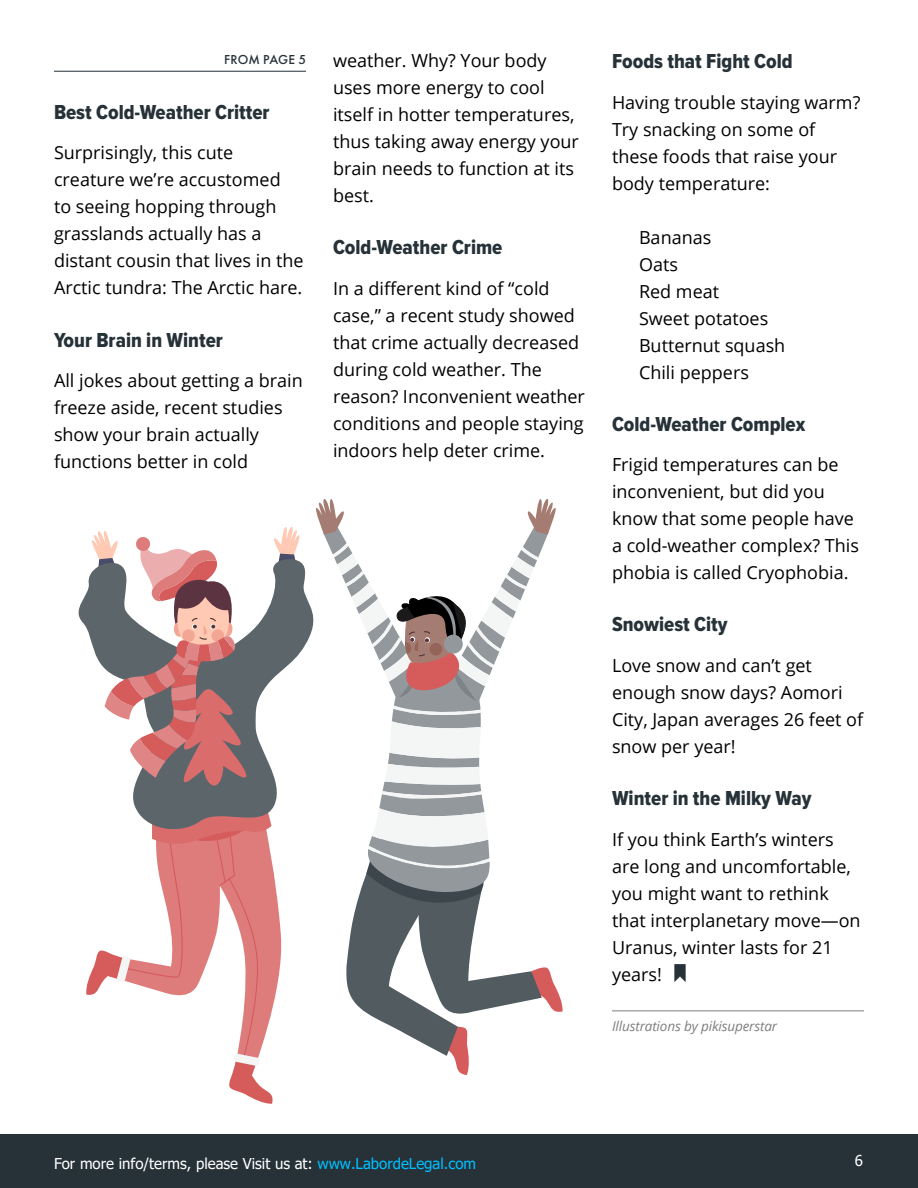
<style>
.page{position:relative;width:918px;height:1188px;background:#fff}
.page>*{position:absolute;margin:0;border:0;box-sizing:border-box;transform-origin:0 0}
.t1{font:21px "Proxima Nova Cond Extrabld";color:#263238}
.t2{font:18px/27px "Open Sans";color:#000}
.t3{font:15px "Tahoma";color:#fff}
.t4{font:italic 13.5px "Open Sans";letter-spacing:-.01em;color:#7f7d80}
.s1{color:#263238}
.s2{color:#00bfff}
</style>
<div class="page">
<div style="left:0;top:1134px;width:918px;height:54px;background:#263238"></div>
<hr style="left:612px;top:1011px;width:252px;height:1px;background:#7f7d80">
<hr style="left:54px;top:71px;width:252px;height:1px;background:#263238">
<svg style="left:78px;top:565px;width:236px;height:84px"></svg>
<svg style="left:85px;top:527px;width:218px;height:577px"></svg>
<svg style="left:316px;top:499px;width:247px;height:576px"></svg>
<div style="left:444px;top:635px;width:19px;height:19px;background:#93989c;border-radius:50%"></div>
<p class="t1" style="left:54px;top:100px;width:217px">Best Cold-Weather Critter</p>
<p class="t2" style="left:54px;top:139px;width:251px">Surprisingly, this cute creature we’re accustomed<br>to seeing hopping through grasslands actually has a distant cousin that lives in the<br>Arctic tundra: The Arctic hare.</p>
<p class="t1" style="left:54px;top:328px;width:170px">Your Brain in Winter</p>
<p class="t2" style="left:54px;top:367px;width:250px">All jokes about getting a brain freeze aside, recent studies show your brain actually functions better in cold</p>
<p class="t2" style="left:333px;top:46px;width:248px">weather. Why? Your body uses more energy to cool itself in hotter temperatures, thus taking away energy your brain needs to function at its best.</p>
<p class="t1" style="left:333px;top:235px;width:171px">Cold-Weather Crime</p>
<p class="t2" style="left:333px;top:274px;width:254px">In a different kind of “cold case,” a recent study showed that crime actually decreased during cold weather. The reason? Inconvenient weather conditions and people staying indoors help deter crime.</p>
<p class="t1" style="left:612px;top:49px;width:182px">Foods that Fight Cold</p>
<p class="t2" style="left:612px;top:88px;width:250px">Having trouble staying warm?<br>Try snacking on some of these foods that raise your body temperature:</p>
<p class="t2" style="left:639px;top:223px;width:148px">Bananas<br>Oats<br>Red meat<br>Sweet potatoes<br>Butternut squash<br>Chili peppers</p>
<p class="t1" style="left:612px;top:412px;width:195px">Cold-Weather Complex</p>
<p class="t2" style="left:612px;top:451px;width:248px">Frigid temperatures can be inconvenient, but did you know that some people have a cold-weather complex? This phobia is called Cryophobia.</p>
<p class="t1" style="left:612px;top:613px;width:117px">Snowiest City</p>
<p class="t2" style="left:612px;top:651px;width:253px">Love snow and can’t get enough snow days? Aomori<br>City, Japan averages 26 feet of snow per year!</p>
<p class="t1" style="left:612px;top:786px;width:201px">Winter in the Milky Way</p>
<p class="t2" style="left:612px;top:825px;width:250px">If you think Earth’s winters are long and uncomfortable, you might want to rethink that interplanetary move—on<br>Uranus, winter lasts for 21 years! <span class="s1">□■</span></p>
<p class="t4" style="left:612px;top:1017px;width:167px">Illustrations by pikisuperstar</p>
<p class="t3" style="left:54px;top:1153px;width:424px">For more info/terms, please Visit us at: <span class="s2">www.LabordeLegal.com</span></p>
<p class="t3" style="left:855px;top:1150px;width:10px">6</p>
</div>
